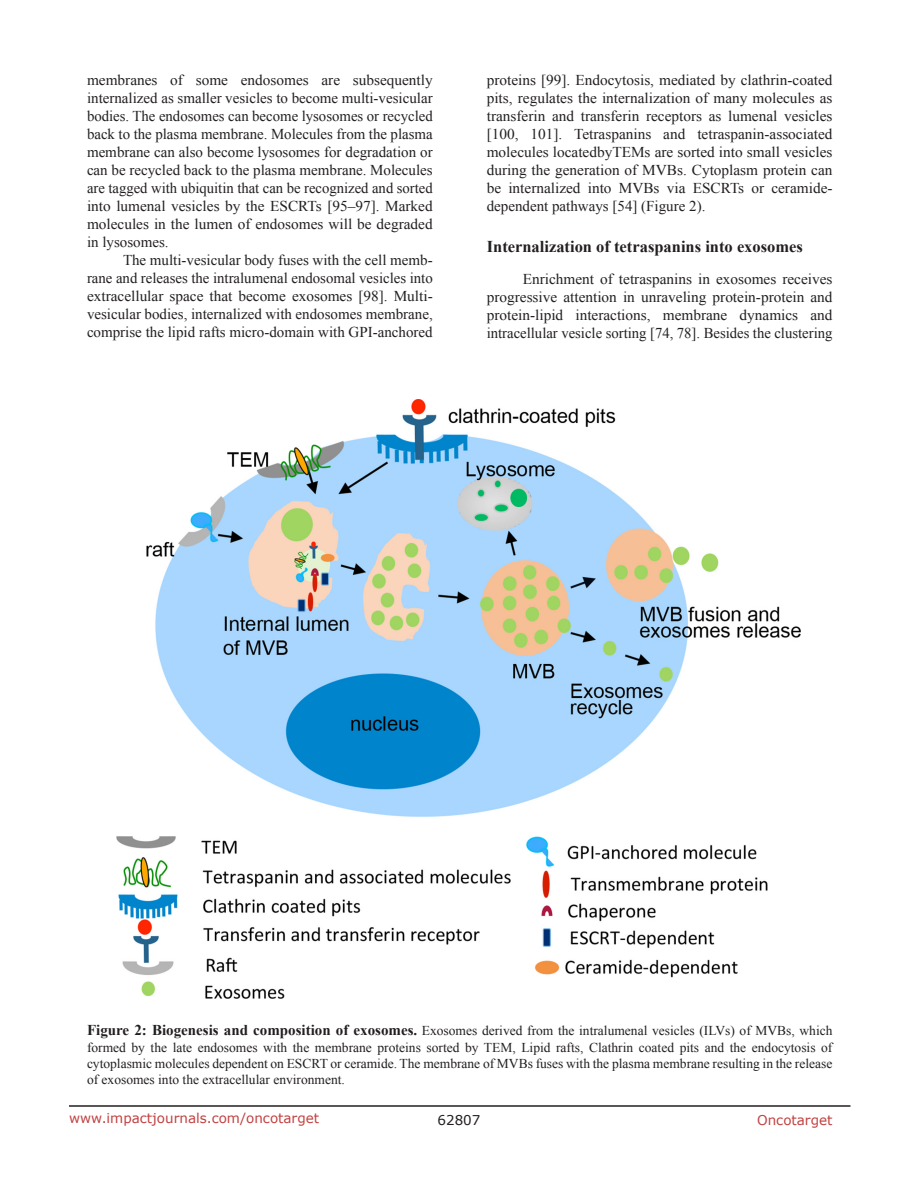
<style>
.page{position:relative;width:918px;height:1188px;background:#fff}
.page>*{position:absolute;margin:0;border:0;box-sizing:border-box;transform-origin:0 0}
.SubHeading{font:700 16.5px "Times New Roman";color:#231f20}
.BodyText{font:15px/18px "Times New Roman";color:#231f20;text-align:justify}
.figuretext{font:13.5px/16.2px "Times New Roman";color:#231f20;text-align:justify}
.t1{font:13.5px "Verdana";color:#c24141}
.t2{font:13.5px "Verdana";color:#231f20}
.s1{font-weight:700;font-size:15px}
</style>
<div class="page">
<hr style="left:69px;top:1105px;width:781px;height:2px;background:#231f20">
<img style="left:116px;top:400px;width:684px;height:598px">
<p class="BodyText" style="left:87px;top:71px;width:347px">membranes of some endosomes are subsequently internalized as smaller vesicles to become multi-vesicular bodies. The endosomes can become lysosomes or recycled back to the plasma membrane. Molecules from the plasma membrane can also become lysosomes for degradation or can be recycled back to the plasma membrane. Molecules are tagged with ubiquitin that can be recognized and sorted into lumenal vesicles by the ESCRTs [95–97]. Marked molecules in the lumen of endosomes will be degraded in lysosomes.</p>
<p class="BodyText" style="left:87px;top:251px;width:347px;text-indent:36px">The multi-vesicular body fuses with the cell memb&shy;rane and releases the intralumenal endosomal vesicles into extracellular space that become exosomes [98]. Multi&shy;vesicular bodies, internalized with endosomes membrane, comprise the lipid rafts micro-domain with GPI-anchored</p>
<p class="BodyText" style="left:487px;top:71px;width:347px">proteins [99]. Endocytosis, mediated by clathrin-coated pits, regulates the internalization of many molecules as transferin and transferin receptors as lumenal vesicles [100, 101]. Tetraspanins and tetraspanin-associated molecules locatedbyTEMs are sorted into small vesicles during the generation of MVBs. Cytoplasm protein can be internalized into MVBs via ESCRTs or ceramide&shy;dependent pathways [54] (Figure 2).</p>
<p class="SubHeading" style="left:487px;top:235px;width:318px">Internalization of tetraspanins into exosomes</p>
<p class="BodyText" style="left:487px;top:269px;width:347px;text-indent:36px">Enrichment of tetraspanins in exosomes receives progressive attention in unraveling protein-protein and protein-lipid interactions, membrane dynamics and intracellular vesicle sorting [74, 78]. Besides the clustering</p>
<p class="figuretext" style="left:87px;top:1023px;width:747px"><span class="s1">Figure 2: Biogenesis and composition of exosomes.</span> Exosomes derived from the intralumenal vesicles (ILVs) of MVBs, which formed by the late endosomes with the membrane proteins sorted by TEM, Lipid rafts, Clathrin coated pits and the endocytosis of cytoplasmic molecules dependent on ESCRT or ceramide. The membrane of MVBs fuses with the plasma membrane resulting in the release of exosomes into the extracellular environment.</p>
<p class="t1" style="left:69px;top:1109px;width:252px">www.impactjournals.com/oncotarget</p>
<p class="t2" style="left:438px;top:1111px;width:44px">62807</p>
<p class="t1" style="left:757px;top:1111px;width:77px">Oncotarget</p>
</div>
